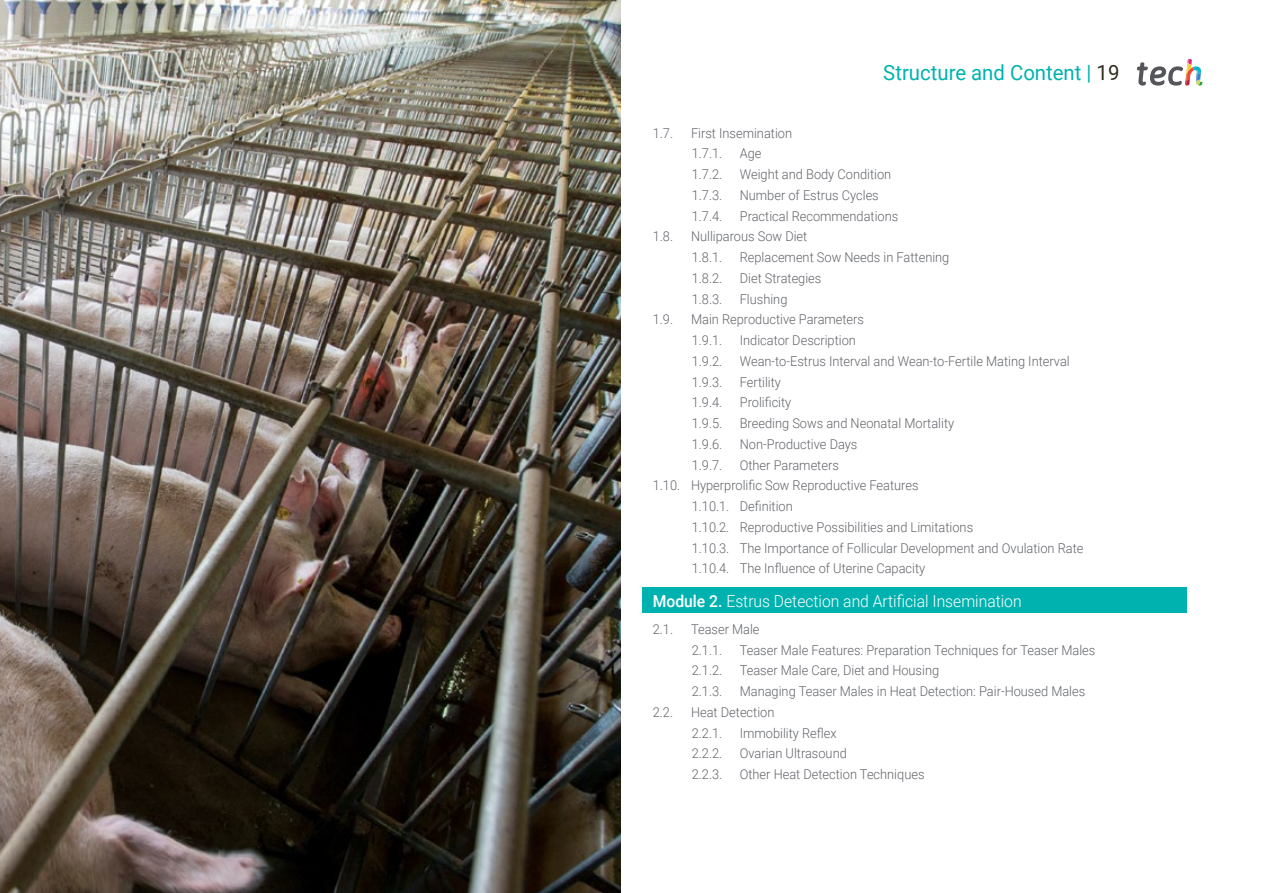
<style>
.page{position:relative;width:1263px;height:893px;background:#fff}
.page>*{position:absolute;margin:0;border:0;box-sizing:border-box;transform-origin:0 0}
.t1{font:21px "Roboto";color:#00b2af}
.t2{font:300 16.5px "Roboto";color:#fff;scale:.95 1}
.t3{font:300 13.5px/20.7px "Roboto";color:#61646a;scale:.95 1}
.s1{color:#312e20}
.s2{font-weight:500}
</style>
<div class="page">
<svg style="left:1137px;top:59px;width:65px;height:27px"></svg>
<div style="left:642px;top:588px;width:544px;height:25px;background:#00b2af"></div>
<img style="left:0;top:0;width:621px;height:893px">
<p class="t3" style="left:653px;top:122px;width:23px">1.7.</p>
<p class="t3" style="left:691px;top:122px;width:108px">First Insemination<br>1.7.1.</p>
<p class="t3" style="left:740px;top:143px;width:24px">Age</p>
<h1 class="t1" style="left:883px;top:57px;width:238px">Structure and Content | <span class="s1">19</span></h1>
<p class="t3" style="left:692px;top:164px;width:34px">1.7.2.</p>
<p class="t3" style="left:740px;top:164px;width:161px">Weight and Body Condition</p>
<p class="t3" style="left:692px;top:184px;width:34px">1.7.3.</p>
<p class="t3" style="left:740px;top:184px;width:148px">Number of Estrus Cycles</p>
<p class="t3" style="left:692px;top:205px;width:34px">1.7.4.</p>
<p class="t3" style="left:740px;top:205px;width:168px">Practical Recommendations</p>
<p class="t3" style="left:653px;top:226px;width:23px">1.8.</p>
<p class="t3" style="left:691px;top:226px;width:124px">Nulliparous Sow Diet<br>1.8.1.</p>
<p class="t3" style="left:740px;top:247px;width:222px">Replacement Sow Needs in Fattening</p>
<p class="t3" style="left:692px;top:267px;width:34px">1.8.2.</p>
<p class="t3" style="left:740px;top:267px;width:87px">Diet Strategies</p>
<p class="t3" style="left:692px;top:288px;width:34px">1.8.3.</p>
<p class="t3" style="left:740px;top:288px;width:52px">Flushing</p>
<p class="t3" style="left:653px;top:309px;width:23px">1.9.</p>
<p class="t3" style="left:691px;top:309px;width:184px">Main Reproductive Parameters<br>1.9.1.</p>
<p class="t3" style="left:740px;top:330px;width:124px">Indicator Description</p>
<p class="t3" style="left:692px;top:350px;width:34px">1.9.2.</p>
<p class="t3" style="left:740px;top:350px;width:349px">Wean-to-Estrus Interval and Wean-to-Fertile Mating Interval</p>
<p class="t3" style="left:692px;top:371px;width:34px">1.9.3.</p>
<p class="t3" style="left:740px;top:371px;width:45px">Fertility</p>
<p class="t3" style="left:692px;top:392px;width:34px">1.9.4.</p>
<p class="t3" style="left:740px;top:392px;width:56px">Prolificity</p>
<p class="t3" style="left:692px;top:413px;width:34px">1.9.5.</p>
<p class="t3" style="left:740px;top:413px;width:227px">Breeding Sows and Neonatal Mortality</p>
<p class="t3" style="left:692px;top:433px;width:34px">1.9.6.</p>
<p class="t3" style="left:740px;top:433px;width:125px">Non-Productive Days</p>
<p class="t3" style="left:692px;top:454px;width:34px">1.9.7.</p>
<p class="t3" style="left:740px;top:454px;width:106px">Other Parameters</p>
<p class="t3" style="left:653px;top:475px;width:281px">1.10. Hyperprolific Sow Reproductive Features</p>
<p class="t3" style="left:692px;top:496px;width:108px">1.10.1. Definition</p>
<p class="t3" style="left:692px;top:516px;width:298px">1.10.2. Reproductive Possibilities and Limitations</p>
<p class="t3" style="left:692px;top:537px;width:414px">1.10.3. The Importance of Follicular Development and Ovulation Rate</p>
<p class="t3" style="left:692px;top:558px;width:247px">1.10.4. The Influence of Uterine Capacity</p>
<p class="t2" style="left:653px;top:589px;width:390px"><span class="s2">Module 2.</span> Estrus Detection and Artificial Insemination</p>
<p class="t3" style="left:653px;top:618px;width:23px">2.1.</p>
<p class="t3" style="left:691px;top:618px;width:74px">Teaser Male<br>2.1.1.</p>
<p class="t3" style="left:740px;top:639px;width:376px">Teaser Male Features: Preparation Techniques for Teaser Males</p>
<p class="t3" style="left:692px;top:660px;width:34px">2.1.2.</p>
<p class="t3" style="left:740px;top:660px;width:211px">Teaser Male Care, Diet and Housing</p>
<p class="t3" style="left:692px;top:680px;width:34px">2.1.3.</p>
<p class="t3" style="left:740px;top:680px;width:365px">Managing Teaser Males in Heat Detection: Pair-Housed Males</p>
<p class="t3" style="left:653px;top:701px;width:23px">2.2.</p>
<p class="t3" style="left:691px;top:701px;width:89px">Heat Detection<br>2.2.1.</p>
<p class="t3" style="left:740px;top:722px;width:104px">Immobility Reflex</p>
<p class="t3" style="left:692px;top:743px;width:34px">2.2.2.</p>
<p class="t3" style="left:740px;top:743px;width:114px">Ovarian Ultrasound</p>
<p class="t3" style="left:692px;top:763px;width:34px">2.2.3.</p>
<p class="t3" style="left:740px;top:763px;width:196px">Other Heat Detection Techniques</p>
</div>
